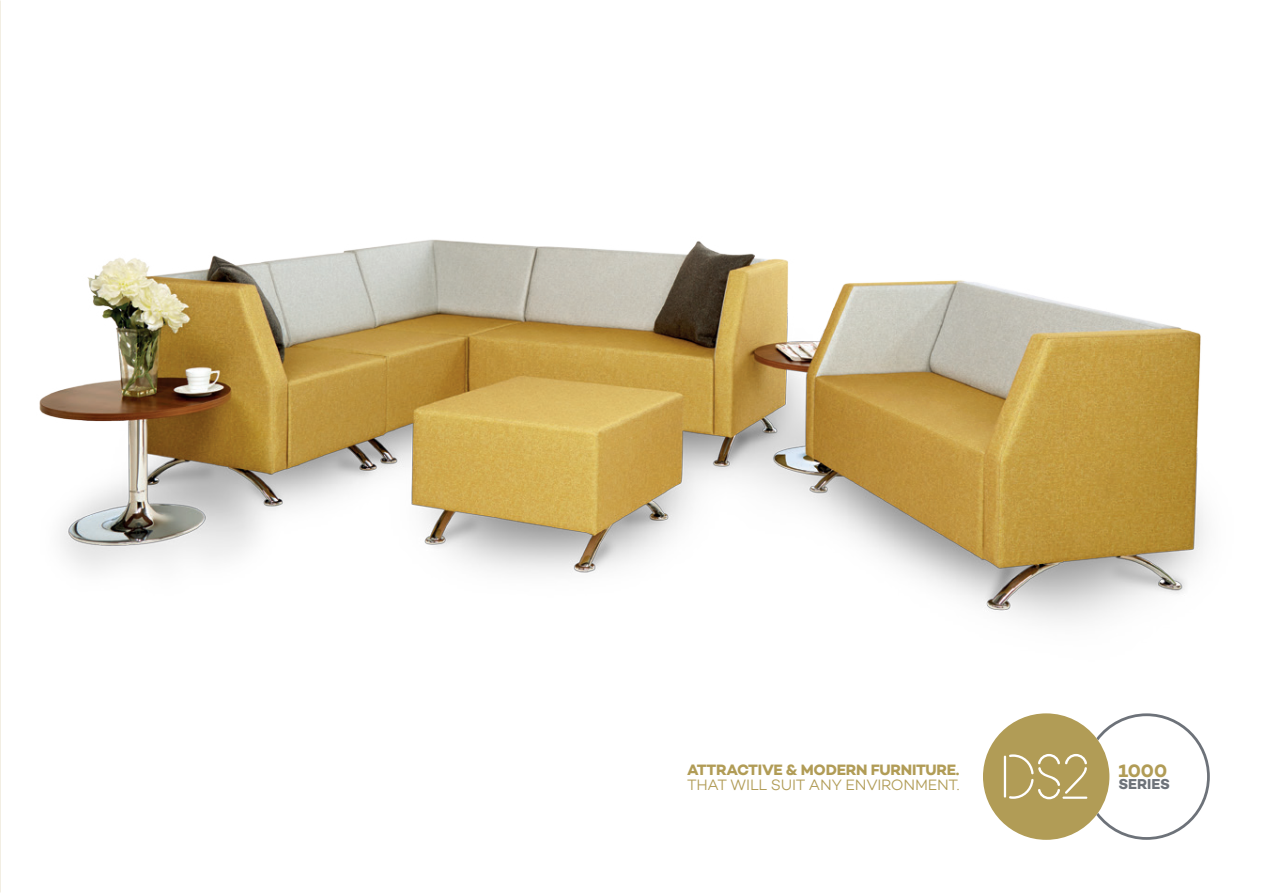
<style>
.page{position:relative;width:1263px;height:893px;background:#fff}
.page>*{position:absolute;margin:0;border:0;box-sizing:border-box;transform-origin:0 0}
.t1{font:700 18.3px "Campton";color:#b19c56}
.t2{font:700 15.3px/15.5px "Campton";letter-spacing:-.02em;color:#b19c56}
.t3{font:700 14.7px "Campton";letter-spacing:-.005em;color:#6d7279}
.s1{font-weight:300}
</style>
<div class="page">
<img style="left:0;top:153px;width:1205px;height:551px">
<svg style="left:983px;top:713px;width:227px;height:127px"></svg>
<p class="t2" style="left:687px;top:762px;width:274px">ATTRACTIVE &amp; MODERN FURNITURE.<br><span class="s1">THAT WILL SUIT ANY ENVIRONMENT.</span></p>
<p class="t1" style="left:1118px;top:759px;width:50px">1000</p>
<p class="t3" style="left:1118px;top:774px;width:53px">SERIES</p>
</div>
